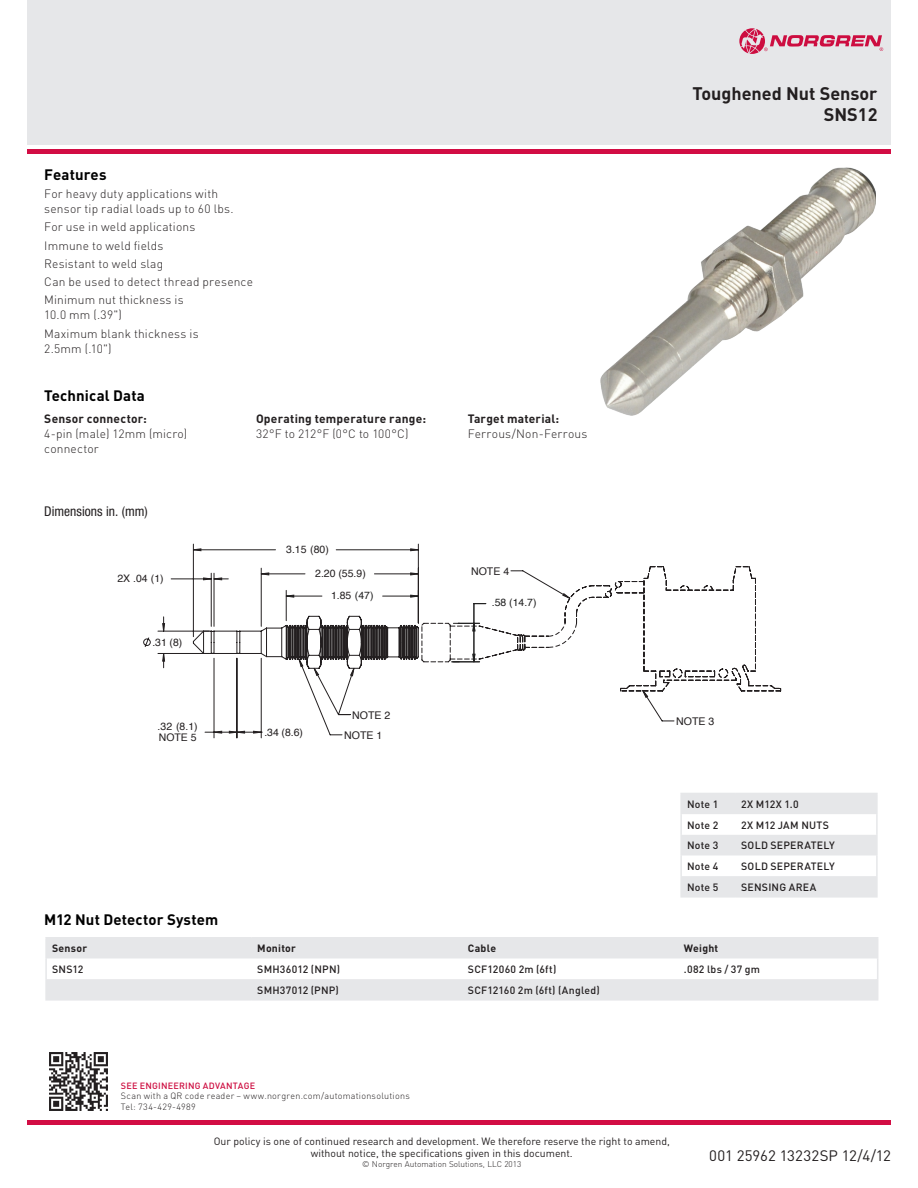
<style>
.page{position:relative;width:918px;height:1188px;background:#fff}
.page>*{position:absolute;margin:0;border:0;box-sizing:border-box;transform-origin:0 0}
.features{font:700 18px/21px "DIN";color:#231f20;text-align:right}
.t1{font:700 15px "DIN";letter-spacing:.01em;color:#000}
.t2{font:15px "DIN";letter-spacing:.005em;color:#231f20}
.tech_data{font:condensed 13.5px "Norgren";color:#231f20}
.t3{font:300 12px/15px "DIN";letter-spacing:.015em;color:#231f20}
.t4{font:700 12px "DIN";letter-spacing:.015em;color:#231f20}
.t5{font:10.65px "Helvetica";color:#231f20}
.t6{font:500 10.5px "DIN";letter-spacing:.02em;color:#231f20}
.t7{font:10.5px/12px "DIN";color:#231f20;text-align:center}
.t8{font:10.5px/22.2px "Helvetica";color:#231f20}
.t9{font:700 10.5px "DIN";letter-spacing:.02em;color:#231f20}
.t10{font:10.5px "Helvetica";color:#202020}
.t11{font:300 9px "DIN";letter-spacing:.03em;color:#231f20}
.t12{font:500 9px "DIN";letter-spacing:.025em;color:#cd0d40}
.t13{font:300 8.25px "DIN";color:#231f20}
.s1{color:#202020}
</style>
<div class="page">
<img style="left:600px;top:167px;width:276px;height:249px">
<svg style="left:143px;top:637px;width:8px;height:10px"></svg>
<svg style="left:510px;top:566px;width:271px;height:126px"></svg>
<hr style="left:418px;top:544px;width:1px;height:79px;background:#231f20">
<hr style="left:193px;top:544px;width:1px;height:93px;background:#231f20">
<hr style="left:158px;top:653px;width:51px;height:1px;background:#231f20">
<hr style="left:158px;top:631px;width:51px;height:1px;background:#231f20">
<hr style="left:261px;top:658px;width:1px;height:80px;background:#231f20">
<hr style="left:237px;top:658px;width:1px;height:80px;background:#231f20">
<hr style="left:214px;top:658px;width:1px;height:80px;background:#231f20">
<svg style="left:163px;top:549px;width:255px;height:184px"></svg>
<svg style="left:192px;top:579px;width:555px;height:119px"></svg>
<div style="left:27px;top:0;width:864px;height:145px;background:#e6e7e9"></div>
<svg style="left:739px;top:28px;width:144px;height:26px"></svg>
<div style="left:27px;top:1120px;width:864px;height:5px;background:#d20d44"></div>
<div style="left:27px;top:149px;width:864px;height:5px;background:#d20d44"></div>
<div style="left:682px;top:794px;width:194px;height:20px;background:#e6e7e9"></div>
<svg style="left:682px;top:835px;width:194px;height:61px"></svg>
<hr style="left:680px;top:793px;width:55px;height:1px;background:#e6e7e9">
<hr style="left:680px;top:794px;width:2px;height:20px;background:#e6e7e9">
<hr style="left:735px;top:793px;width:143px;height:1px;background:#e6e7e9">
<hr style="left:876px;top:794px;width:2px;height:20px;background:#e6e7e9">
<hr style="left:680px;top:814px;width:2px;height:21px;background:#e6e7e9">
<hr style="left:876px;top:814px;width:2px;height:21px;background:#e6e7e9">
<hr style="left:680px;top:835px;width:2px;height:20px;background:#e6e7e9">
<hr style="left:876px;top:835px;width:2px;height:20px;background:#e6e7e9">
<hr style="left:680px;top:855px;width:2px;height:21px;background:#e6e7e9">
<hr style="left:876px;top:855px;width:2px;height:21px;background:#e6e7e9">
<hr style="left:680px;top:876px;width:2px;height:20px;background:#e6e7e9">
<hr style="left:876px;top:876px;width:2px;height:20px;background:#e6e7e9">
<hr style="left:680px;top:896px;width:55px;height:2px;background:#e6e7e9">
<hr style="left:735px;top:896px;width:143px;height:2px;background:#e6e7e9">
<hr style="left:45px;top:937px;width:206px;height:2px;background:#e6e7e9">
<hr style="left:251px;top:937px;width:211px;height:2px;background:#e6e7e9">
<hr style="left:462px;top:937px;width:216px;height:2px;background:#e6e7e9">
<hr style="left:678px;top:937px;width:200px;height:2px;background:#e6e7e9">
<svg style="left:45px;top:938px;width:833px;height:61px"></svg>
<hr style="left:45px;top:999px;width:206px;height:2px;background:#e6e7e9">
<hr style="left:251px;top:999px;width:211px;height:2px;background:#e6e7e9">
<hr style="left:462px;top:999px;width:216px;height:2px;background:#e6e7e9">
<hr style="left:678px;top:999px;width:200px;height:2px;background:#e6e7e9">
<img style="left:49px;top:1052px;width:59px;height:59px">
<p class="t1" style="left:44px;top:165px;width:64px">Features</p>
<p class="t3" style="left:44px;top:186px;width:191px">For heavy duty applications with sensor tip radial loads up to 60 lbs.</p>
<p class="t3" style="left:44px;top:219px;width:153px">For use in weld applications</p>
<p class="t3" style="left:44px;top:238px;width:121px">Immune to weld fields</p>
<p class="t3" style="left:44px;top:256px;width:120px">Resistant to weld slag</p>
<p class="t3" style="left:44px;top:274px;width:210px">Can be used to detect thread presence</p>
<p class="t3" style="left:44px;top:292px;width:141px">Minimum nut thickness is<br>10.0 mm (.39")</p>
<p class="t3" style="left:44px;top:326px;width:156px">Maximum blank thickness is<br>2.5mm (.10")</p>
<p class="t1" style="left:44px;top:386px;width:102px">Technical Data</p>
<p class="t4" style="left:44px;top:410px;width:104px">Sensor connector:</p>
<p class="t3" style="left:44px;top:426px;width:145px">4-pin (male) 12mm (micro) connector</p>
<p class="tech_data" style="left:44px;top:503px;width:105px">Dimensions in. (mm)</p>
<p class="t8" style="left:117px;top:568px;width:48px">2X .04 (1)</p>
<p class="t8" style="left:152px;top:631px;width:31px">.31 (8)</p>
<p class="t4" style="left:256px;top:410px;width:172px">Operating temperature range:</p>
<p class="t3" style="left:256px;top:426px;width:154px">32°F to 212°F (0°C to 100°C)</p>
<p class="t8" style="left:286px;top:539px;width:44px">3.15 (80)</p>
<p class="t8" style="left:331px;top:563px;width:44px;text-indent:-16px">2.20 (55.9)<br>1.85 <span class="s1">(47)</span></p>
<p class="t5" style="left:352px;top:707px;width:40px">NOTE 2</p>
<p class="t8" style="left:158px;top:721px;width:42px;line-height:11.6px">.32 (8.1)<br>NOTE 5</p>
<p class="t5" style="left:344px;top:727px;width:40px">NOTE 1</p>
<p class="t8" style="left:264px;top:721px;width:40px">.34 (8.6)</p>
<p class="t4" style="left:468px;top:410px;width:93px">Target material:</p>
<p class="t3" style="left:468px;top:426px;width:121px">Ferrous/Non-Ferrous</p>
<p class="t5" style="left:471px;top:563px;width:40px">NOTE 4</p>
<p class="t10" style="left:492px;top:594px;width:46px">.58 (14.7)</p>
<p class="t1" style="left:44px;top:909px;width:175px">M12 Nut Detector System</p>
<p class="features" style="left:692px;top:82px;width:187px">Toughened Nut Sensor<br>SNS12</p>
<p class="t5" style="left:676px;top:713px;width:40px">NOTE 3</p>
<p class="t6" style="left:687px;top:798px;width:33px">Note 1</p>
<p class="t6" style="left:741px;top:798px;width:59px">2X M12X 1.0</p>
<p class="t6" style="left:687px;top:818px;width:33px">Note 2</p>
<p class="t6" style="left:741px;top:818px;width:89px">2X M12 JAM NUTS</p>
<p class="t6" style="left:687px;top:839px;width:33px">Note 3</p>
<p class="t6" style="left:741px;top:839px;width:95px">SOLD SEPERATELY</p>
<p class="t6" style="left:687px;top:860px;width:33px">Note 4</p>
<p class="t6" style="left:741px;top:860px;width:95px">SOLD SEPERATELY</p>
<p class="t6" style="left:687px;top:880px;width:33px">Note 5</p>
<p class="t6" style="left:741px;top:880px;width:77px">SENSING AREA</p>
<p class="t9" style="left:52px;top:942px;width:37px">Sensor</p>
<p class="t9" style="left:257px;top:942px;width:40px">Monitor</p>
<p class="t9" style="left:468px;top:942px;width:30px">Cable</p>
<p class="t9" style="left:684px;top:942px;width:36px">Weight</p>
<p class="t6" style="left:52px;top:963px;width:33px">SNS12</p>
<p class="t6" style="left:257px;top:963px;width:84px">SMH36012 (NPN)</p>
<p class="t6" style="left:468px;top:963px;width:90px">SCF12060 2m (6ft)</p>
<p class="t6" style="left:684px;top:963px;width:78px">.082 lbs / 37 gm</p>
<p class="t6" style="left:257px;top:983px;width:83px">SMH37012 (PNP)</p>
<p class="t6" style="left:468px;top:983px;width:133px">SCF12160 2m (6ft) (Angled)</p>
<p class="t12" style="left:121px;top:1080px;width:136px">SEE ENGINEERING ADVANTAGE</p>
<p class="t11" style="left:121px;top:1091px;width:290px">Scan with a QR code reader – www.norgren.com/automationsolutions</p>
<p class="t11" style="left:121px;top:1101px;width:76px">Tel: 734-429-4989</p>
<p class="t7" style="left:214px;top:1135px;width:458px">Our policy is one of continued research and development. We therefore reserve the right to amend, without notice, the specifications given in this document.</p>
<p class="t13" style="left:362px;top:1159px;width:161px">© Norgren Automation Solutions, LLC 2013</p>
<p class="t2" style="left:709px;top:1146px;width:183px">001 25962 13232SP 12/4/12</p>
</div>
